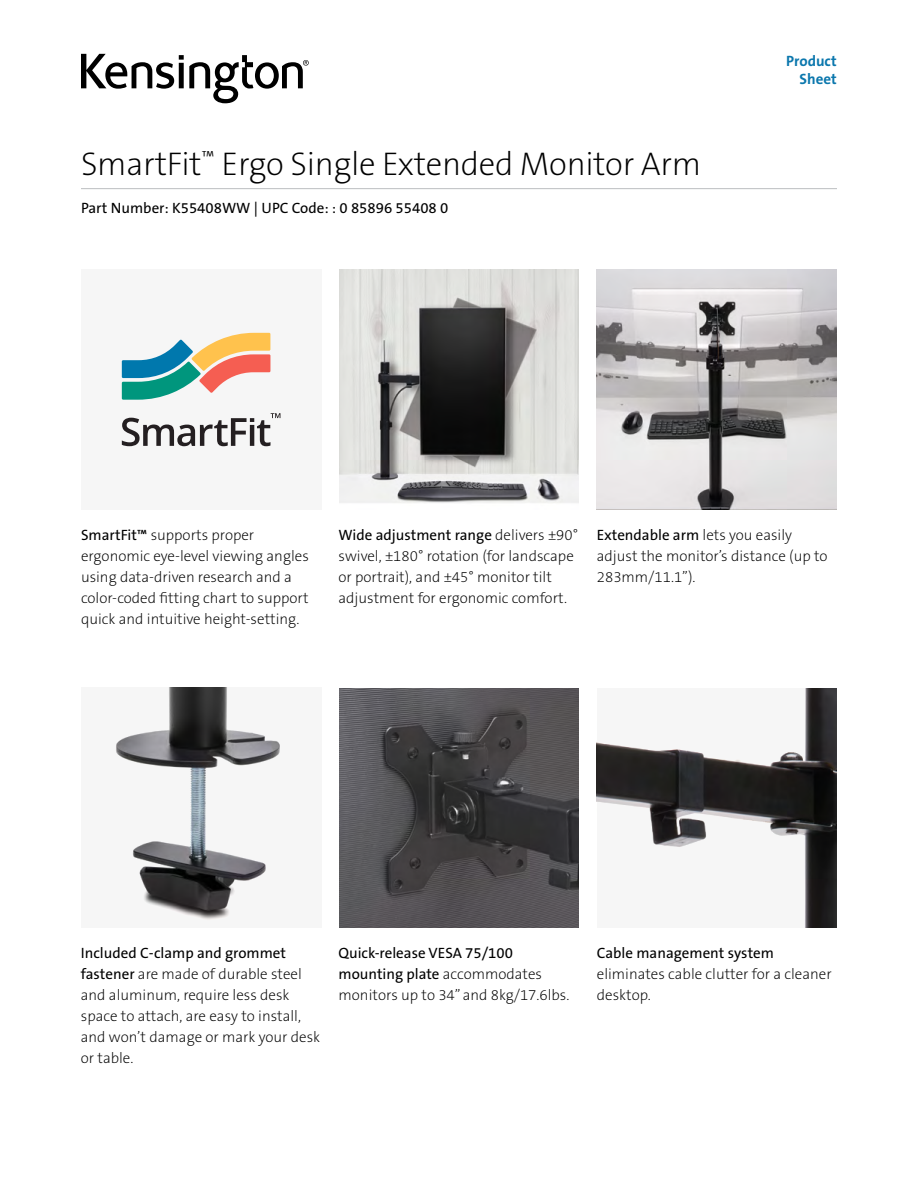
<style>
.page{position:relative;width:918px;height:1188px;background:#fff}
.page>*{position:absolute;margin:0;border:0;box-sizing:border-box;transform-origin:0 0}
.Product_Name{font:33px "The Sans KENSINGTON2 XL";letter-spacing:-.01em;color:#000}
.Body{font:15px/21px "The Sans KENSINGTON2 XL";color:#000}
.Part_No__UPC{font:15px "The Sans KENSINGTON5 Rg";color:#000}
.Filetype_Header_Blue{font:15px "The Sans KENSINGTON7 Bd";color:#0b77ad}
.s1{font-family:"The Sans KENSINGTON5 Rg"}
</style>
<div class="page">
<div style="left:81px;top:269px;width:240px;height:241px;background:#f6f6f6"></div>
<img style="left:339px;top:270px;width:240px;height:233px">
<img style="left:597px;top:270px;width:239px;height:239px">
<div style="left:81px;top:688px;width:240px;height:240px;background:#f6f6f6"></div>
<img style="left:116px;top:688px;width:164px;height:231px">
<img style="left:339px;top:688px;width:240px;height:240px">
<img style="left:597px;top:688px;width:239px;height:240px">
<hr style="left:81px;top:188px;width:756px;height:1px;background:#bcbec0">
<svg style="left:81px;top:54px;width:228px;height:49px"></svg>
<svg style="left:122px;top:413px;width:158px;height:33px"></svg>
<svg style="left:122px;top:333px;width:148px;height:67px"></svg>
<h1 class="Product_Name" style="left:81px;top:146px;width:622px">SmartFit<sup>™</sup> Ergo Single Extended Monitor Arm</h1>
<h2 class="Part_No__UPC" style="left:81px;top:200px;width:369px">Part Number: K55408WW | UPC Code: : 0 85896 55408 0</h2>
<p class="Filetype_Header_Blue" style="left:786px;top:53px;width:52px">Product</p>
<p class="Filetype_Header_Blue" style="left:800px;top:71px;width:39px">Sheet</p>
<p class="Body" style="left:81px;top:525px;width:229px"><span class="s1">SmartFit™</span> supports proper ergonomic eye-level viewing angles using data-driven research and a color-coded fitting chart to support quick and intuitive height-setting.</p>
<p class="Body" style="left:339px;top:525px;width:241px"><span class="s1">Wide adjustment range</span> delivers ±90° swivel, ±180° rotation (for landscape or portrait), and ±45° monitor tilt adjustment for ergonomic comfort.</p>
<p class="Body" style="left:597px;top:525px;width:232px"><span class="s1">Extendable arm</span> lets you easily adjust the monitor’s distance (up to<br>283mm/11.1”).</p>
<p class="Body" style="left:81px;top:943px;width:241px"><span class="s1">Included C-clamp and grommet fastener</span> are made of durable steel and aluminum, require less desk space to attach, are easy to install, and won’t damage or mark your desk or table.</p>
<p class="Body" style="left:339px;top:943px;width:232px"><span class="s1">Quick-release VESA 75/100 mounting plate</span> accommodates monitors up to 34” and 8kg/17.6lbs.</p>
<p class="Body" style="left:597px;top:943px;width:236px"><span class="s1">Cable management system </span>eliminates cable clutter for a cleaner desktop.</p>
</div>
